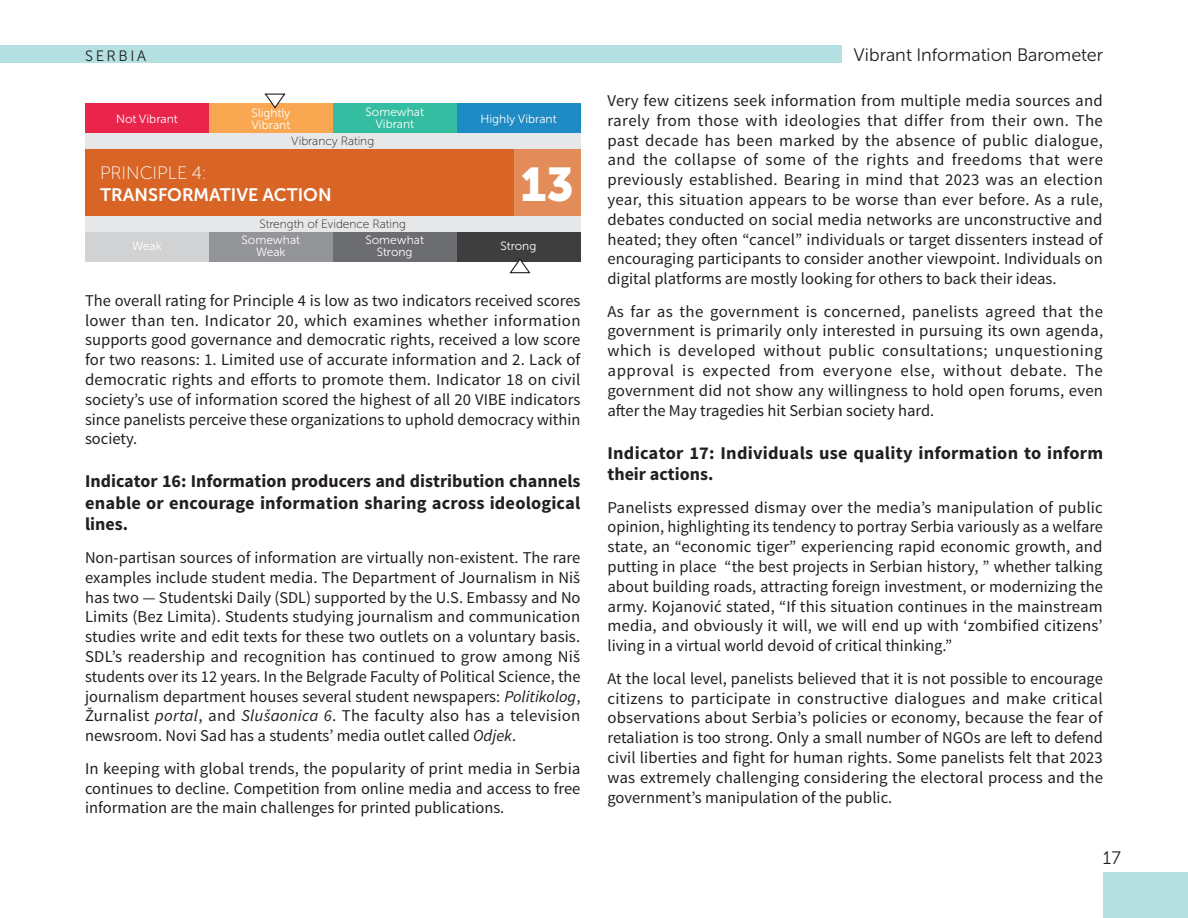
<style>
.page{position:relative;width:1188px;height:918px;background:#fff}
.page>*{position:absolute;margin:0;border:0;box-sizing:border-box;transform-origin:0 0}
.t1{font:47.1px "Museo Sans Cyrl 900";color:#fff}
.Indicator{font:700 18px/21.6px "Source Sans Pro";letter-spacing:.01em;color:#231f20;text-align:justify}
.t2{font:18px "Museo Sans Cyrl 300";color:#231f20}
.t3{font:18px "Museo Sans Cyrl 700";color:#fff}
.t4{font:18px "Museo Sans Cyrl 100";color:#fff}
.t5{font:16.5px/19.8px "Source Sans Pro";color:#231f20;text-align:justify}
.t6{font:15px "Museo Sans Cyrl 300";letter-spacing:.175em;color:#231f20}
.t7{font:12px "Museo Sans Cyrl 300";color:#fff}
.t8{font:12px "Museo Sans Cyrl 100";color:#231f20}
.s1{font-style:italic}
</style>
<div class="page">
<div style="left:1103px;top:872px;width:85px;height:46px;background:#b4e0e2"></div>
<div style="left:0;top:45px;width:842px;height:18px;background:#b4e0e2"></div>
<div style="left:85px;top:216px;width:495px;height:17px;background:#e6e7e9"></div>
<div style="left:85px;top:133px;width:495px;height:16px;background:#e6e7e9"></div>
<div style="left:85px;top:149px;width:495px;height:67px;background:#d86426"></div>
<div style="left:514px;top:149px;width:66px;height:67px;background:#e28d59"></div>
<div style="left:333px;top:103px;width:124px;height:30px;background:#34bda0"></div>
<div style="left:457px;top:103px;width:123px;height:30px;background:#1f8bc4"></div>
<div style="left:209px;top:103px;width:124px;height:30px;background:#f9a851"></div>
<div style="left:85px;top:103px;width:124px;height:30px;background:#e9254c"></div>
<svg style="left:264px;top:93px;width:22px;height:16px"></svg>
<div style="left:333px;top:233px;width:124px;height:29px;background:#6c6d70"></div>
<div style="left:457px;top:233px;width:123px;height:29px;background:#3e3e3f"></div>
<div style="left:209px;top:233px;width:124px;height:29px;background:#939598"></div>
<div style="left:85px;top:233px;width:124px;height:29px;background:#d1d2d4"></div>
<svg style="left:509px;top:259px;width:22px;height:15px"></svg>
<p class="t6" style="left:85px;top:48px;width:63px">SERBIA</p>
<p class="t7" style="left:116px;top:112px;width:63px">Not Vibrant</p>
<p class="t7" style="left:251px;top:106px;width:41px">Slightly</p>
<p class="t7" style="left:251px;top:118px;width:40px">Vibrant</p>
<p class="t7" style="left:365px;top:106px;width:60px">Somewhat</p>
<p class="t7" style="left:375px;top:118px;width:40px">Vibrant</p>
<p class="t7" style="left:481px;top:112px;width:78px">Highly Vibrant</p>
<p class="t8" style="left:291px;top:134px;width:84px">Vibrancy Rating</p>
<p class="t4" style="left:100px;top:164px;width:107px">PRINCIPLE 4:</p>
<p class="t3" style="left:100px;top:185px;width:233px">TRANSFORMATIVE ACTION</p>
<p class="t7" style="left:132px;top:240px;width:31px">Weak</p>
<p class="t8" style="left:260px;top:218px;width:148px">Strength of Evidence Rating</p>
<p class="t7" style="left:242px;top:234px;width:60px">Somewhat</p>
<p class="t7" style="left:256px;top:246px;width:31px">Weak</p>
<p class="t7" style="left:365px;top:234px;width:60px">Somewhat</p>
<p class="t7" style="left:377px;top:246px;width:37px">Strong</p>
<p class="t1" style="left:520px;top:158px;width:55px">13</p>
<p class="t7" style="left:501px;top:240px;width:37px">Strong</p>
<p class="t5" style="left:85px;top:291px;width:497px">The overall rating for Principle 4 is low as two indicators received scores lower than ten. Indicator 20, which examines whether information supports good governance and democratic rights, received a low score for two reasons: 1. Limited use of accurate information and 2. Lack of democratic rights and efforts to promote them. Indicator 18 on civil society’s use of information scored the highest of all 20 VIBE indicators since panelists perceive these organizations to uphold democracy within society.</p>
<p class="Indicator" style="left:85px;top:471px;width:497px">Indicator 16: Information producers and distribution channels enable or encourage information sharing across ideological lines.</p>
<p class="t5" style="left:85px;top:548px;width:497px">Non-partisan sources of information are virtually non-existent. The rare examples include student media. The Department of Journalism in Niš has two — Studentski Daily (SDL) supported by the U.S. Embassy and No Limits (Bez Limita). Students studying journalism and communication studies write and edit texts for these two outlets on a voluntary basis.<br>SDL’s readership and recognition has continued to grow among Niš students over its 12 years. In the Belgrade Faculty of Political Science, the journalism department houses several student newspapers: <span class="s1">Politikolog</span>, Žurnalist <span class="s1">portal</span>, and <span class="s1">Slušaonica 6</span>. The faculty also has a television newsroom. Novi Sad has a students’ media outlet called <span class="s1">Odjek</span>.</p>
<p class="t5" style="left:85px;top:759px;width:497px">In keeping with global trends, the popularity of print media in Serbia continues to decline. Competition from online media and access to free information are the main challenges for printed publications.</p>
<p class="t2" style="left:854px;top:45px;width:251px">Vibrant Information Barometer</p>
<p class="t5" style="left:608px;top:91px;width:497px">Very few citizens seek information from multiple media sources and rarely from those with ideologies that differ from their own. The past decade has been marked by the absence of public dialogue, and the collapse of some of the rights and freedoms that were previously established. Bearing in mind that 2023 was an election year, this situation appears to be worse than ever before. As a rule, debates conducted on social media networks are unconstructive and heated; they often “cancel” individuals or target dissenters instead of encouraging participants to consider another viewpoint. Individuals on digital platforms are mostly looking for others to back their ideas.</p>
<p class="t5" style="left:608px;top:302px;width:497px">As far as the government is concerned, panelists agreed that the government is primarily only interested in pursuing its own agenda, which is developed without public consultations; unquestioning approval is expected from everyone else, without debate. The government did not show any willingness to hold open forums, even after the May tragedies hit Serbian society hard.</p>
<p class="Indicator" style="left:608px;top:442px;width:497px">Indicator 17: Individuals use quality information to inform their actions.</p>
<p class="t5" style="left:608px;top:498px;width:497px">Panelists expressed dismay over the media’s manipulation of public opinion, highlighting its tendency to portray Serbia variously as a welfare state, an “economic tiger” experiencing rapid economic growth, and putting in place “the best projects in Serbian history, ” whether talking about building roads, attracting foreign investment, or modernizing the army. Kojanović stated, “If this situation continues in the mainstream media, and obviously it will, we will end up with ‘zombified citizens’ living in a virtual world devoid of critical thinking.”</p>
<p class="t5" style="left:608px;top:669px;width:497px">At the local level, panelists believed that it is not possible to encourage citizens to participate in constructive dialogues and make critical observations about Serbia’s policies or economy, because the fear of retaliation is too strong. Only a small number of NGOs are left to defend civil liberties and fight for human rights. Some panelists felt that 2023 was extremely challenging considering the electoral process and the government’s manipulation of the public.</p>
<p class="t2" style="left:1103px;top:848px;width:19px">17</p>
</div>
